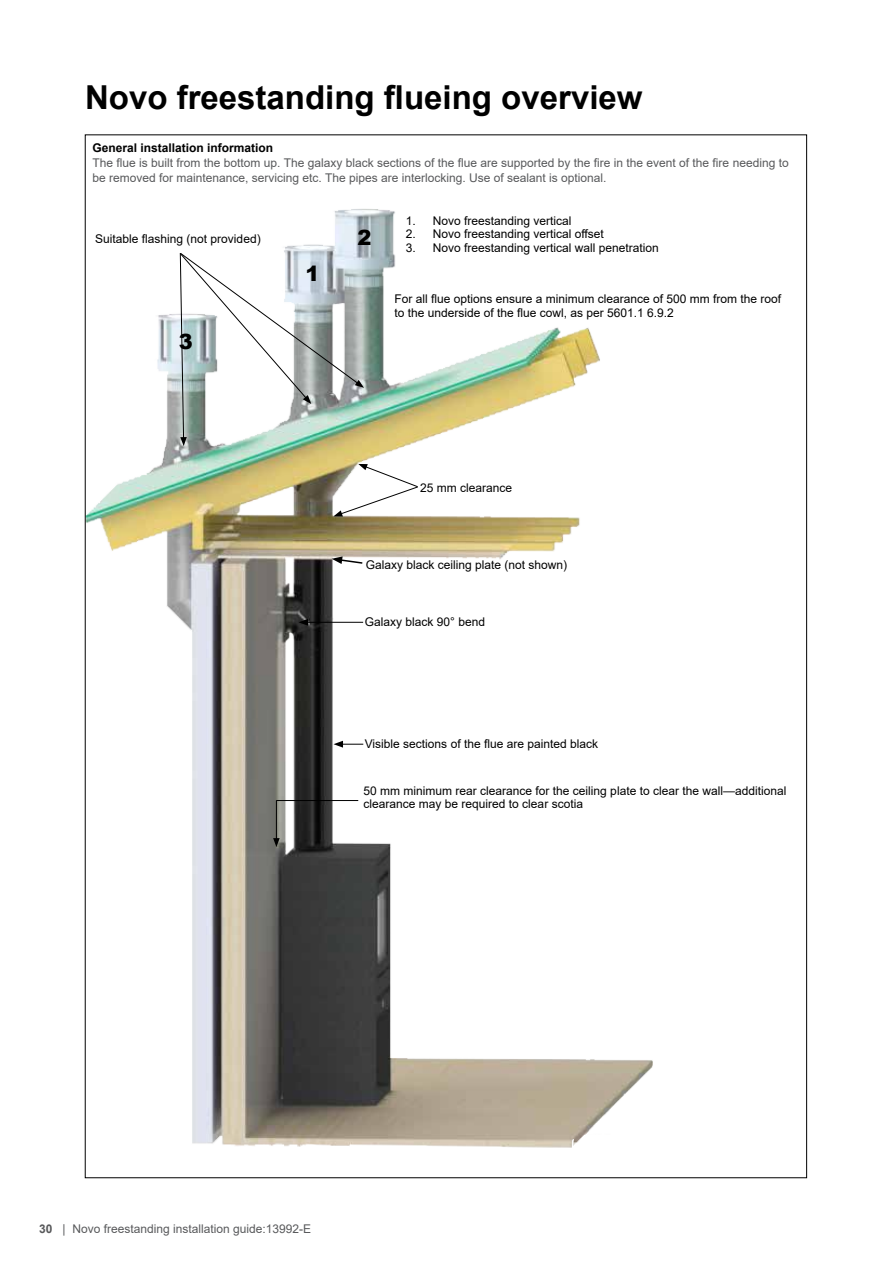
<style>
.page{position:relative;width:893px;height:1263px;background:#fff}
.page>*{position:absolute;margin:0;border:0;box-sizing:border-box;transform-origin:0 0}
.t1{font:700 33px "Arial";color:#000}
.t2{font:900 21px "Arial";color:#000}
.t3{font:12px/13.5px "Arial";color:#000}
.t4{font:12px/15px "Arial";color:#58595b}
.t5{font:700 12px "Arial";color:#000}
.s1{font-weight:700}
</style>
<div class="page">
<img style="left:87px;top:209px;width:566px;height:939px">
<hr style="left:306px;top:622px;width:57px;height:1px;background:#000">
<svg style="left:298px;top:619px;width:10px;height:7px"></svg>
<svg style="left:180px;top:253px;width:184px;height:193px"></svg>
<svg style="left:333px;top:464px;width:85px;height:53px"></svg>
<hr style="left:276px;top:800px;width:82px;height:1px;background:#000">
<hr style="left:276px;top:800px;width:1px;height:40px;background:#000">
<svg style="left:273px;top:838px;width:7px;height:9px"></svg>
<svg style="left:332px;top:556px;width:32px;height:9px"></svg>
<h1 class="t1" style="left:85px;top:74px;width:559px">Novo freestanding flueing overview</h1>
<p class="t5" style="left:92px;top:139px;width:182px">General installation information</p>
<p class="t4" style="left:92px;top:155px;width:698px">The flue is built from the bottom up. The galaxy black sections of the flue are supported by the fire in the event of the fire needing to be removed for maintenance, servicing etc. The pipes are interlocking. Use of sealant is optional.</p>
<p class="t3" style="left:95px;top:232px;width:167px">Suitable flashing (not provided)</p>
<h2 class="t2" style="left:179px;top:327px;width:16px">3</h2>
<h2 class="t2" style="left:306px;top:259px;width:16px">1</h2>
<h2 class="t2" style="left:357px;top:222px;width:16px">2</h2>
<p class="t3" style="left:406px;top:214px;width:167px">1. Novo freestanding vertical</p>
<p class="t3" style="left:406px;top:227px;width:200px">2. Novo freestanding vertical offset</p>
<p class="t3" style="left:406px;top:241px;width:255px">3. Novo freestanding vertical wall penetration</p>
<p class="t3" style="left:394px;top:292px;width:388px">For all flue options ensure a minimum clearance of 500 mm from the roof to the underside of the flue cowl, as per 5601.1 6.9.2</p>
<p class="t3" style="left:420px;top:481px;width:94px">25 mm clearance</p>
<p class="t3" style="left:366px;top:558px;width:203px">Galaxy black ceiling plate (not shown)</p>
<p class="t3" style="left:365px;top:615px;width:122px">Galaxy black 90° bend</p>
<p class="t3" style="left:365px;top:737px;width:235px">Visible sections of the flue are painted black</p>
<p class="t3" style="left:364px;top:784px;width:424px">50 mm minimum rear clearance for the ceiling plate to clear the wall—additional clearance may be required to clear scotia</p>
<p class="t4" style="left:39px;top:1221px;width:273px"><span class="s1">30</span> | Novo freestanding installation guide:13992-E</p>
</div>
